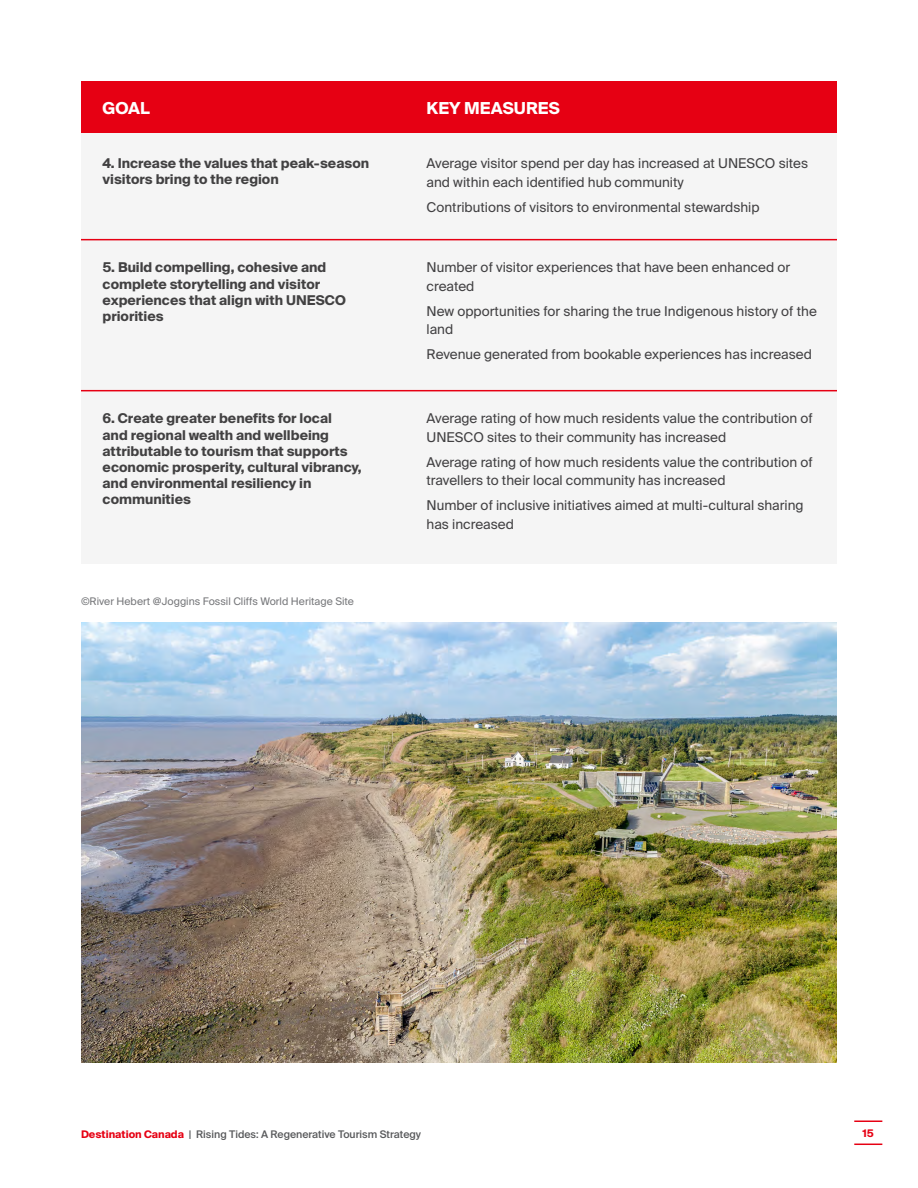
<style>
.page{position:relative;width:918px;height:1188px;background:#fff}
.page>*{position:absolute;margin:0;border:0;box-sizing:border-box;transform-origin:0 0}
.t1{font:700 16.5px "Suisse Intl";color:#fff}
.t2{font:13.5px/18.3px "Suisse Intl";color:#414042}
.t3{font:700 13.5px/16.2px "Suisse Intl";color:#424142}
.t4{font:500 10.5px "Suisse Intl";color:#58595b}
.t5{font:10.5px "Suisse Intl";color:#77787b}
.t6{font:700 10.5px "Suisse Intl";color:#e60013}
.s1{font-weight:700;color:#e60013}
</style>
<div class="page">
<hr style="left:854px;top:1120px;width:28px;height:2px;background:#e60013">
<svg style="left:854px;top:1144px;width:28px;height:1px"></svg>
<div style="left:81px;top:81px;width:756px;height:483px;background:#f5f5f5"></div>
<div style="left:81px;top:81px;width:756px;height:52px;background:#e60013"></div>
<hr style="left:81px;top:239px;width:756px;height:1px;background:#e60013">
<hr style="left:81px;top:390px;width:756px;height:1px;background:#e60013">
<img style="left:81px;top:622px;width:756px;height:441px">
<p class="t1" style="left:103px;top:98px;width:49px">GOAL</p>
<p class="t1" style="left:427px;top:98px;width:135px">KEY MEASURES</p>
<p class="t3" style="left:103px;top:155px;width:268px">4. Increase the values that peak-season visitors bring to the region</p>
<p class="t2" style="left:427px;top:154px;width:383px">Average visitor spend per day has increased at UNESCO sites and within each identified hub community</p>
<p class="t2" style="left:427px;top:198px;width:335px">Contributions of visitors to environmental stewardship</p>
<p class="t3" style="left:103px;top:260px;width:245px">5. Build compelling, cohesive and complete storytelling and visitor experiences that align with UNESCO priorities</p>
<p class="t2" style="left:427px;top:259px;width:365px">Number of visitor experiences that have been enhanced or created</p>
<p class="t2" style="left:427px;top:302px;width:392px">New opportunities for sharing the true Indigenous history of the land</p>
<p class="t2" style="left:427px;top:346px;width:387px">Revenue generated from bookable experiences has increased</p>
<p class="t3" style="left:103px;top:411px;width:261px">6. Create greater benefits for local<br>and regional wealth and wellbeing attributable to tourism that supports economic prosperity, cultural vibrancy, and environmental resiliency in communities</p>
<p class="t2" style="left:427px;top:410px;width:388px">Average rating of how much residents value the contribution of<br>UNESCO sites to their community has increased</p>
<p class="t2" style="left:427px;top:453px;width:388px">Average rating of how much residents value the contribution of travellers to their local community has increased</p>
<p class="t2" style="left:427px;top:497px;width:379px">Number of inclusive initiatives aimed at multi-cultural sharing has increased</p>
<p class="t5" style="left:81px;top:595px;width:274px">©River Hebert @Joggins Fossil Cliffs World Heritage Site</p>
<p class="t4" style="left:81px;top:1128px;width:342px"><span class="s1">Destination Canada</span> | Rising Tides: A Regenerative Tourism Strategy</p>
<p class="t6" style="left:863px;top:1127px;width:13px">15</p>
</div>
